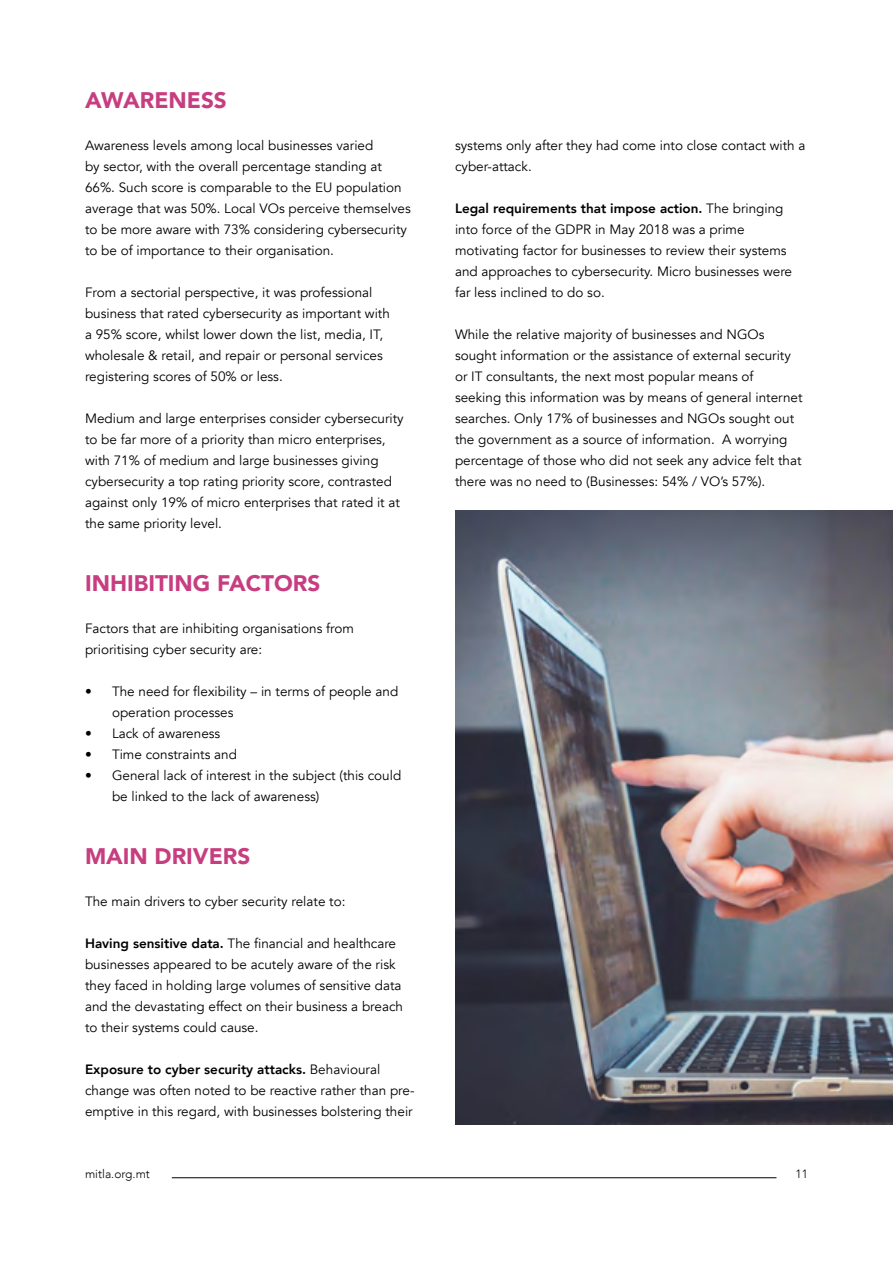
<style>
.page{position:relative;width:893px;height:1263px;background:#fff}
.page>*{position:absolute;margin:0;border:0;box-sizing:border-box;transform-origin:0 0}
.t1{font:900 22.5px "Avenir";color:#c73e80}
.t2{font:13.5px/21px "Avenir";color:#000}
.t3{font:300 12px "Avenir";color:#000}
.s1{font-weight:800}
</style>
<div class="page">
<hr style="left:172px;top:1177px;width:604px;height:1px;background:#000">
<img style="left:455px;top:510px;width:438px;height:615px">
<h1 class="t1" style="left:85px;top:80px;width:143px">AWARENESS</h1>
<p class="t2" style="left:85px;top:135px;width:327px">Awareness levels among local businesses varied<br>by sector, with the overall percentage standing at 66%. Such score is comparable to the EU population average that was 50%. Local VOs perceive themselves to be more aware with 73% considering cybersecurity to be of importance to their organisation.</p>
<p class="t2" style="left:85px;top:282px;width:306px">From a sectorial perspective, it was professional business that rated cybersecurity as important with a 95% score, whilst lower down the list, media, IT, wholesale &amp; retail, and repair or personal services registering scores of 50% or less.</p>
<p class="t2" style="left:85px;top:408px;width:320px">Medium and large enterprises consider cybersecurity to be far more of a priority than micro enterprises, with 71% of medium and large businesses giving cybersecurity a top rating priority score, contrasted against only 19% of micro enterprises that rated it at the same priority level.</p>
<h1 class="t1" style="left:85px;top:564px;width:237px">INHIBITING FACTORS</h1>
<p class="t2" style="left:85px;top:618px;width:270px">Factors that are inhibiting organisations from prioritising cyber security are:</p>
<p class="t2" style="left:112px;top:681px;width:288px;text-indent:-27px">• The need for flexibility – in terms of people and operation processes</p>
<p class="t2" style="left:85px;top:723px;width:137px">• Lack of awareness</p>
<p class="t2" style="left:85px;top:744px;width:153px">• Time constraints and</p>
<p class="t2" style="left:112px;top:765px;width:291px;text-indent:-27px">• General lack of interest in the subject (this could be linked to the lack of awareness)</p>
<h1 class="t1" style="left:85px;top:837px;width:167px">MAIN DRIVERS</h1>
<p class="t2" style="left:85px;top:891px;width:262px">The main drivers to cyber security relate to:</p>
<p class="t2" style="left:85px;top:933px;width:320px"><span class="s1">Having sensitive data.</span> The financial and healthcare businesses appeared to be acutely aware of the risk they faced in holding large volumes of sensitive data and the devastating effect on their business a breach to their systems could cause.</p>
<p class="t2" style="left:85px;top:1059px;width:331px"><span class="s1">Exposure to cyber security attacks.</span> Behavioural change was often noted to be reactive rather than pre&shy;emptive in this regard, with businesses bolstering their</p>
<p class="t2" style="left:455px;top:135px;width:352px">systems only after they had come into close contact with a cyber-attack.</p>
<p class="t2" style="left:455px;top:198px;width:339px"><span class="s1">Legal requirements that impose action.</span> The bringing into force of the GDPR in May 2018 was a prime motivating factor for businesses to review their systems and approaches to cybersecurity. Micro businesses were far less inclined to do so.</p>
<p class="t2" style="left:455px;top:324px;width:349px">While the relative majority of businesses and NGOs sought information or the assistance of external security or IT consultants, the next most popular means of seeking this information was by means of general internet searches. Only 17% of businesses and NGOs sought out the government as a source of information. A worrying percentage of those who did not seek any advice felt that there was no need to (Businesses: 54% / VO’s 57%).</p>
<p class="t3" style="left:85px;top:1167px;width:66px">mitla.org.mt</p>
<p class="t3" style="left:795px;top:1167px;width:14px">11</p>
</div>
